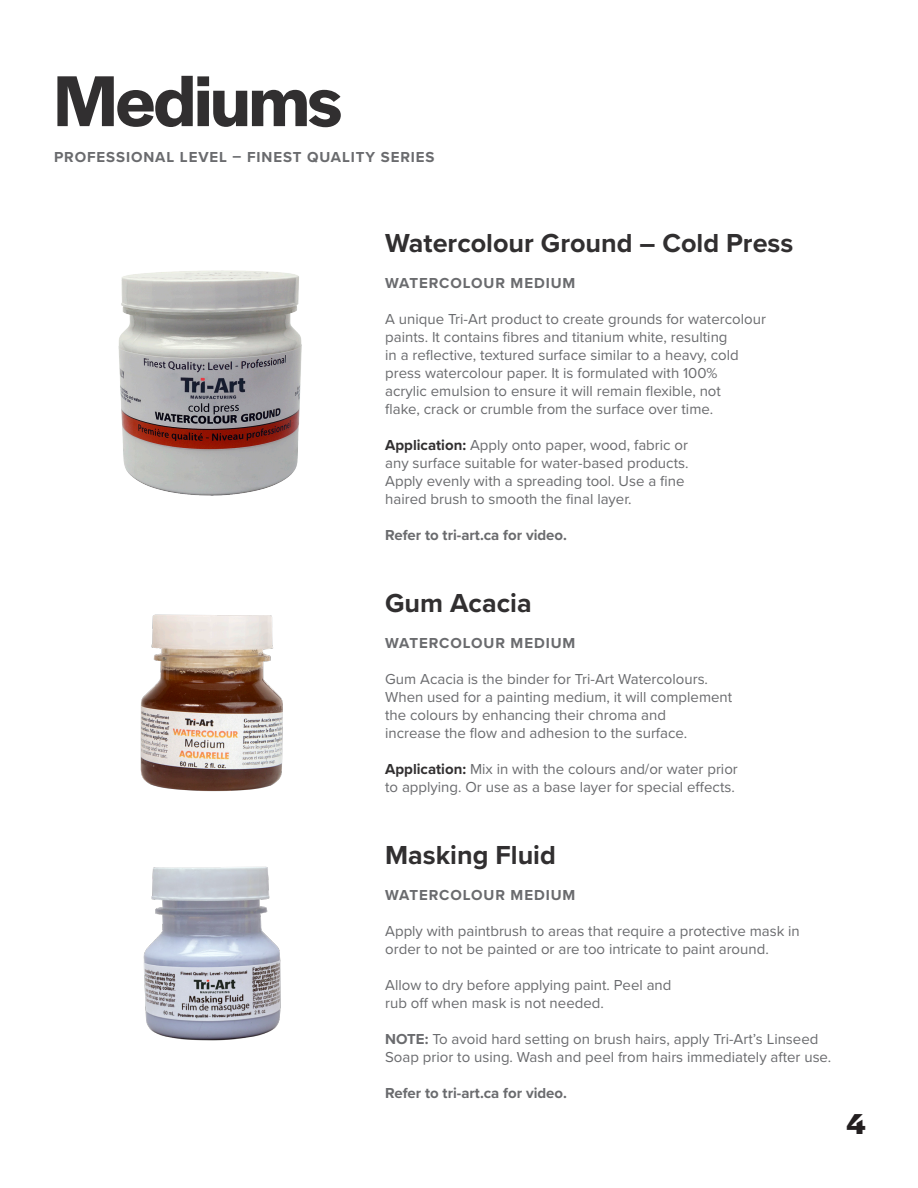
<style>
.page{position:relative;width:918px;height:1188px;background:#fff}
.page>*{position:absolute;margin:0;border:0;box-sizing:border-box;transform-origin:0 0}
.t1{font:600 75px "Halyard Display";letter-spacing:-.02em;color:#312f30}
.t2{font:700 30px "Halyard Display";color:#231f20}
.t3{font:700 27px "Proxima Nova";color:#312f30}
.t4{font:15px/18px "Proxima Nova";color:#6a6b6e}
.t5{font:700 15px "Proxima Nova";letter-spacing:.06em;color:#6a6b6e}
.t6{font:700 15px "Proxima Nova";color:#6a6b6e}
.s1{font-weight:700;color:#312f30}
.s2{font-weight:700}
</style>
<div class="page">
<img style="left:118px;top:270px;width:184px;height:226px">
<img style="left:143px;top:866px;width:138px;height:175px">
<img style="left:140px;top:614px;width:143px;height:178px">
<p class="t1" style="left:54px;top:48px;width:290px">Mediums</p>
<p class="t5" style="left:54px;top:146px;width:382px">PROFESSIONAL LEVEL – FINEST QUALITY SERIES</p>
<p class="t3" style="left:385px;top:223px;width:410px">Watercolour Ground – Cold Press</p>
<p class="t5" style="left:385px;top:272px;width:192px">WATERCOLOUR MEDIUM</p>
<p class="t4" style="left:385px;top:309px;width:382px">A unique Tri-Art product to create grounds for watercolour paints. It contains fibres and titanium white, resulting<br>in a reflective, textured surface similar to a heavy, cold press watercolour paper. It is formulated with 100%<br>acrylic emulsion to ensure it will remain flexible, not<br>flake, crack or crumble from the surface over time.</p>
<p class="t4" style="left:385px;top:435px;width:305px"><span class="s1">Application:</span> Apply onto paper, wood, fabric or any surface suitable for water-based products.<br>Apply evenly with a spreading tool. Use a fine haired brush to smooth the final layer.</p>
<p class="t6" style="left:385px;top:524px;width:183px">Refer to tri-art.ca for video.</p>
<p class="t3" style="left:385px;top:583px;width:148px">Gum Acacia</p>
<p class="t5" style="left:385px;top:632px;width:192px">WATERCOLOUR MEDIUM</p>
<p class="t4" style="left:385px;top:669px;width:349px">Gum Acacia is the binder for Tri-Art Watercolours.<br>When used for a painting medium, it will complement the colours by enhancing their chroma and<br>increase the flow and adhesion to the surface.</p>
<p class="t4" style="left:385px;top:759px;width:354px"><span class="s1">Application:</span> Mix in with the colours and/or water prior to applying. Or use as a base layer for special effects.</p>
<p class="t3" style="left:385px;top:835px;width:172px">Masking Fluid</p>
<p class="t5" style="left:385px;top:884px;width:192px">WATERCOLOUR MEDIUM</p>
<p class="t4" style="left:385px;top:921px;width:416px">Apply with paintbrush to areas that require a protective mask in order to not be painted or are too intricate to paint around.</p>
<p class="t4" style="left:385px;top:975px;width:288px">Allow to dry before applying paint. Peel and rub off when mask is not needed.</p>
<p class="t4" style="left:385px;top:1029px;width:448px"><span class="s2">NOTE:</span> To avoid hard setting on brush hairs, apply Tri-Art’s Linseed<br>Soap prior to using. Wash and peel from hairs immediately after use.</p>
<p class="t6" style="left:385px;top:1082px;width:183px">Refer to tri-art.ca for video.</p>
<p class="t2" style="left:847px;top:1102px;width:21px">4</p>
</div>
